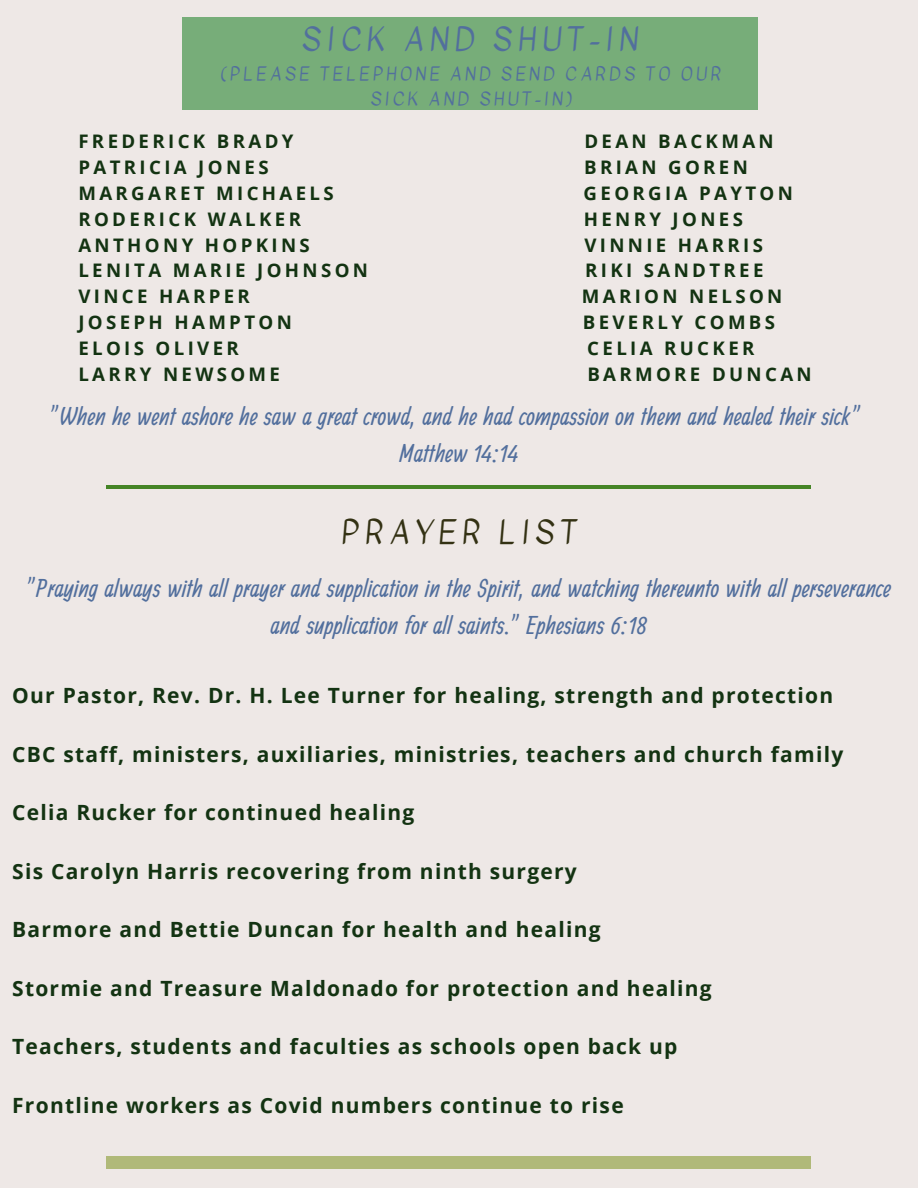
<style>
.page{position:relative;width:918px;height:1188px;background:#eee8e6}
.page>*{position:absolute;margin:0;border:0;box-sizing:border-box;transform-origin:0 0}
.t1{font:31.5px "Kavivanar";letter-spacing:.18em;color:#526f9d}
.t2{font:31.5px "Kavivanar";letter-spacing:.18em;color:#333113}
.t3{font:27px/37.2px "Ranga";color:#526f9d;text-align:center}
.t4{font:700 21px "Open Sans";letter-spacing:.06em;color:#133312}
.t5{font:700 18.75px "Open Sans";letter-spacing:.18em;color:#133312}
.t6{font:18px/24.8px "Kavivanar";letter-spacing:.18em;color:#526f9d;text-align:center}
</style>
<div class="page">
<div style="left:182px;top:17px;width:576px;height:93px;background:#77ad79"></div>
<hr style="left:107px;top:485px;width:704px;height:4px;background:#458426">
<div style="left:107px;top:1157px;width:704px;height:11px;background:#b0b979"></div>
<p class="t1" style="left:302px;top:16px;width:338px">SICK AND SHUT-IN</p>
<p class="t6" style="left:221px;top:62px;width:502px">(PLEASE TELEPHONE AND SEND CARDS TO OUR<br>SICK AND SHUT-IN)</p>
<p class="t5" style="left:78px;top:128px;width:217px">FREDERICK BRADY</p>
<p class="t5" style="left:584px;top:128px;width:191px">DEAN BACKMAN</p>
<p class="t5" style="left:78px;top:154px;width:192px">PATRICIA JONES</p>
<p class="t5" style="left:584px;top:154px;width:165px">BRIAN GOREN</p>
<p class="t5" style="left:78px;top:180px;width:257px">MARGARET MICHAELS</p>
<p class="t5" style="left:584px;top:180px;width:211px">GEORGIA PAYTON</p>
<p class="t5" style="left:78px;top:206px;width:224px">RODERICK WALKER</p>
<p class="t5" style="left:584px;top:206px;width:161px">HENRY JONES</p>
<p class="t5" style="left:78px;top:232px;width:233px">ANTHONY HOPKINS</p>
<p class="t5" style="left:584px;top:232px;width:180px">VINNIE HARRIS</p>
<p class="t5" style="left:78px;top:257px;width:291px">LENITA MARIE JOHNSON</p>
<p class="t5" style="left:585px;top:257px;width:180px">RIKI SANDTREE</p>
<p class="t5" style="left:78px;top:283px;width:173px">VINCE HARPER</p>
<p class="t5" style="left:582px;top:283px;width:202px">MARION NELSON</p>
<p class="t5" style="left:78px;top:309px;width:215px">JOSEPH HAMPTON</p>
<p class="t5" style="left:583px;top:309px;width:194px">BEVERLY COMBS</p>
<p class="t5" style="left:78px;top:335px;width:162px">ELOIS OLIVER</p>
<p class="t5" style="left:587px;top:335px;width:169px">CELIA RUCKER</p>
<p class="t5" style="left:78px;top:361px;width:203px">LARRY NEWSOME</p>
<p class="t5" style="left:587px;top:361px;width:226px">BARMORE DUNCAN</p>
<p class="t3" style="left:49px;top:399px;width:814px">"When he went ashore he saw a great crowd, and he had compassion on them and healed their sick"</p>
<p class="t3" style="left:400px;top:436px;width:120px">Matthew 14:14</p>
<p class="t2" style="left:341px;top:510px;width:237px">PRAYER LIST</p>
<p class="t3" style="left:26px;top:571px;width:867px">"Praying always with all prayer and supplication in the Spirit, and watching thereunto with all perseverance and supplication for all saints." Ephesians 6:18</p>
<p class="t4" style="left:12px;top:681px;width:823px">Our Pastor, Rev. Dr. H. Lee Turner for healing, strength and protection</p>
<p class="t4" style="left:12px;top:739px;width:833px">CBC staff, ministers, auxiliaries, ministries, teachers and church family</p>
<p class="t4" style="left:12px;top:798px;width:404px">Celia Rucker for continued healing</p>
<p class="t4" style="left:12px;top:856px;width:566px">Sis Carolyn Harris recovering from ninth surgery</p>
<p class="t4" style="left:12px;top:915px;width:590px">Barmore and Bettie Duncan for health and healing</p>
<p class="t4" style="left:12px;top:973px;width:701px">Stormie and Treasure Maldonado for protection and healing</p>
<p class="t4" style="left:12px;top:1032px;width:667px">Teachers, students and faculties as schools open back up</p>
<p class="t4" style="left:12px;top:1090px;width:613px">Frontline workers as Covid numbers continue to rise</p>
</div>
